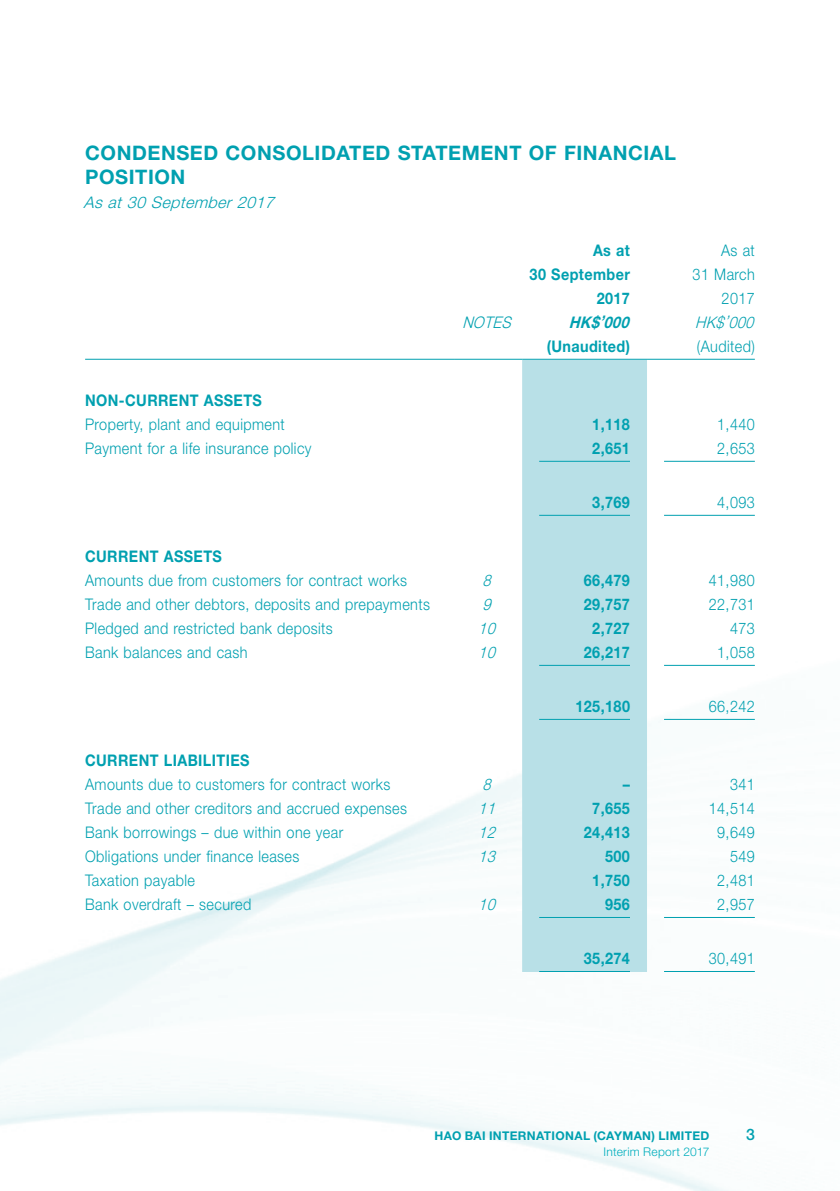
<style>
.page{position:relative;width:840px;height:1191px;background:#fff}
.page>*{position:absolute;margin:0;border:0;box-sizing:border-box;transform-origin:0 0}
.Heading_1{font:700 20px/24px "Helvetica Neue LT Std";letter-spacing:.03em;color:#00a0b0}
.Body_Text{font:300 16px "Helvetica Neue LT Std";letter-spacing:.03em;color:#00a0b0;scale:.9 1}
.Body_Text-2{font:700 16px "Helvetica Neue LT Std";letter-spacing:.03em;color:#00a0b0;scale:.9 1}
.Body_Text-3{font:italic 300 16px "Helvetica Neue LT Std";color:#00a0b0;scale:.9 1}
.Body_Text-4{font:italic 300 16px "Helvetica Neue LT Std";color:#00a0b0}
.Body_Text-5{font:italic 700 16px "Helvetica Neue LT Std";color:#00a0b0;scale:.9 1}
.t1{font:500 15.8px "Helvetica Neue LT Std";color:#00a0b0}
.t2{font:700 12px "Helvetica Neue LT Std";letter-spacing:.03em;color:#00a0b0}
.t3{font:300 12px "Helvetica Neue LT Std";letter-spacing:.02em;color:#00aebd}
</style>
<div class="page">
<img style="left:0;top:358px;width:755px;height:833px">
<div style="left:522px;top:360px;width:124px;height:612px;background:#b8e0e7"></div>
<hr style="left:85px;top:359px;width:369px;height:1px;background:#00a0b0">
<hr style="left:454px;top:359px;width:68px;height:1px;background:#00a0b0">
<hr style="left:522px;top:359px;width:124px;height:1px;background:#00a0b0">
<hr style="left:646px;top:359px;width:108px;height:1px;background:#00a0b0">
<hr style="left:539px;top:461px;width:90px;height:1px;background:#00a0b0">
<hr style="left:663px;top:461px;width:91px;height:1px;background:#00a0b0">
<hr style="left:539px;top:515px;width:90px;height:1px;background:#00a0b0">
<hr style="left:663px;top:515px;width:91px;height:1px;background:#00a0b0">
<hr style="left:539px;top:665px;width:90px;height:1px;background:#00a0b0">
<hr style="left:663px;top:665px;width:91px;height:1px;background:#00a0b0">
<hr style="left:539px;top:719px;width:90px;height:1px;background:#00a0b0">
<hr style="left:663px;top:719px;width:91px;height:1px;background:#00a0b0">
<hr style="left:539px;top:917px;width:90px;height:1px;background:#00a0b0">
<hr style="left:663px;top:917px;width:91px;height:1px;background:#00a0b0">
<hr style="left:539px;top:971px;width:90px;height:1px;background:#00a0b0">
<hr style="left:663px;top:971px;width:91px;height:1px;background:#00a0b0">
<p class="Heading_1" style="left:85px;top:140px;width:592px">CONDENSED CONSOLIDATED STATEMENT OF FINANCIAL<br>POSITION</p>
<p class="Body_Text-4" style="left:83px;top:192px;width:197px">As at 30 September 2017</p>
<p class="Body_Text-2" style="left:592px;top:240px;width:43px">As at</p>
<p class="Body_Text-2" style="left:529px;top:264px;width:113px">30 September</p>
<p class="Body_Text-2" style="left:596px;top:288px;width:38px">2017</p>
<p class="Body_Text" style="left:720px;top:240px;width:39px">As at</p>
<p class="Body_Text" style="left:692px;top:264px;width:71px">31 March</p>
<p class="Body_Text" style="left:721px;top:288px;width:38px">2017</p>
<p class="Body_Text-3" style="left:462px;top:312px;width:61px">NOTES</p>
<p class="Body_Text-5" style="left:568px;top:312px;width:73px">HK$’000</p>
<p class="Body_Text-3" style="left:694px;top:312px;width:71px">HK$’000</p>
<p class="Body_Text-2" style="left:546px;top:336px;width:94px">(Unaudited)</p>
<p class="Body_Text" style="left:696px;top:336px;width:66px">(Audited)</p>
<p class="Body_Text-2" style="left:85px;top:390px;width:198px">NON-CURRENT ASSETS</p>
<p class="Body_Text" style="left:85px;top:414px;width:223px">Property, plant and equipment</p>
<p class="Body_Text-2" style="left:592px;top:414px;width:43px">1,118</p>
<p class="Body_Text" style="left:716px;top:414px;width:43px">1,440</p>
<p class="Body_Text" style="left:85px;top:438px;width:253px">Payment for a life insurance policy</p>
<p class="Body_Text-2" style="left:592px;top:438px;width:43px">2,651</p>
<p class="Body_Text" style="left:716px;top:438px;width:43px">2,653</p>
<p class="Body_Text-2" style="left:592px;top:492px;width:43px">3,769</p>
<p class="Body_Text" style="left:716px;top:492px;width:43px">4,093</p>
<p class="Body_Text-2" style="left:85px;top:546px;width:153px">CURRENT ASSETS</p>
<p class="Body_Text" style="left:85px;top:570px;width:359px">Amounts due from customers for contract works</p>
<p class="Body_Text-3" style="left:482px;top:570px;width:16px">8</p>
<p class="Body_Text-2" style="left:583px;top:570px;width:53px">66,479</p>
<p class="Body_Text" style="left:708px;top:570px;width:53px">41,980</p>
<p class="Body_Text" style="left:85px;top:594px;width:384px">Trade and other debtors, deposits and prepayments</p>
<p class="Body_Text-3" style="left:482px;top:594px;width:16px">9</p>
<p class="Body_Text-2" style="left:583px;top:594px;width:53px">29,757</p>
<p class="Body_Text" style="left:708px;top:594px;width:53px">22,731</p>
<p class="Body_Text" style="left:85px;top:618px;width:277px">Pledged and restricted bank deposits</p>
<p class="Body_Text-3" style="left:478px;top:618px;width:25px">10</p>
<p class="Body_Text-2" style="left:592px;top:618px;width:43px">2,727</p>
<p class="Body_Text" style="left:729px;top:618px;width:29px">473</p>
<p class="Body_Text" style="left:85px;top:642px;width:182px">Bank balances and cash</p>
<p class="Body_Text-3" style="left:478px;top:642px;width:25px">10</p>
<p class="Body_Text-2" style="left:583px;top:642px;width:53px">26,217</p>
<p class="Body_Text" style="left:716px;top:642px;width:43px">1,058</p>
<p class="Body_Text-2" style="left:575px;top:696px;width:62px">125,180</p>
<p class="Body_Text" style="left:708px;top:696px;width:53px">66,242</p>
<p class="Body_Text-2" style="left:85px;top:750px;width:184px">CURRENT LIABILITIES</p>
<p class="Body_Text" style="left:85px;top:774px;width:340px">Amounts due to customers for contract works</p>
<p class="Body_Text-3" style="left:482px;top:774px;width:16px">8</p>
<p class="Body_Text-2" style="left:622px;top:774px;width:9px">–</p>
<p class="Body_Text" style="left:729px;top:774px;width:29px">341</p>
<p class="Body_Text" style="left:85px;top:798px;width:359px">Trade and other creditors and accrued expenses</p>
<p class="Body_Text-3" style="left:478px;top:798px;width:25px">11</p>
<p class="Body_Text-2" style="left:592px;top:798px;width:43px">7,655</p>
<p class="Body_Text" style="left:708px;top:798px;width:53px">14,514</p>
<p class="Body_Text" style="left:85px;top:822px;width:288px">Bank borrowings – due within one year</p>
<p class="Body_Text-3" style="left:478px;top:822px;width:25px">12</p>
<p class="Body_Text-2" style="left:583px;top:822px;width:53px">24,413</p>
<p class="Body_Text" style="left:716px;top:822px;width:43px">9,649</p>
<p class="Body_Text" style="left:85px;top:846px;width:239px">Obligations under finance leases</p>
<p class="Body_Text-3" style="left:478px;top:846px;width:25px">13</p>
<p class="Body_Text-2" style="left:604px;top:846px;width:29px">500</p>
<p class="Body_Text" style="left:729px;top:846px;width:29px">549</p>
<p class="Body_Text" style="left:85px;top:870px;width:123px">Taxation payable</p>
<p class="Body_Text-2" style="left:592px;top:870px;width:43px">1,750</p>
<p class="Body_Text" style="left:716px;top:870px;width:43px">2,481</p>
<p class="Body_Text" style="left:85px;top:894px;width:186px">Bank overdraft – secured</p>
<p class="Body_Text-3" style="left:478px;top:894px;width:25px">10</p>
<p class="Body_Text-2" style="left:604px;top:894px;width:29px">956</p>
<p class="Body_Text" style="left:716px;top:894px;width:43px">2,957</p>
<p class="Body_Text-2" style="left:583px;top:948px;width:53px">35,274</p>
<p class="Body_Text" style="left:708px;top:948px;width:53px">30,491</p>
<p class="t2" style="left:434px;top:1128px;width:276px">HAO BAI INTERNATIONAL (CAYMAN) LIMITED</p>
<p class="t3" style="left:603px;top:1144px;width:107px">Interim Report 2017</p>
<p class="t1" style="left:745px;top:1124px;width:10px">3</p>
</div>
